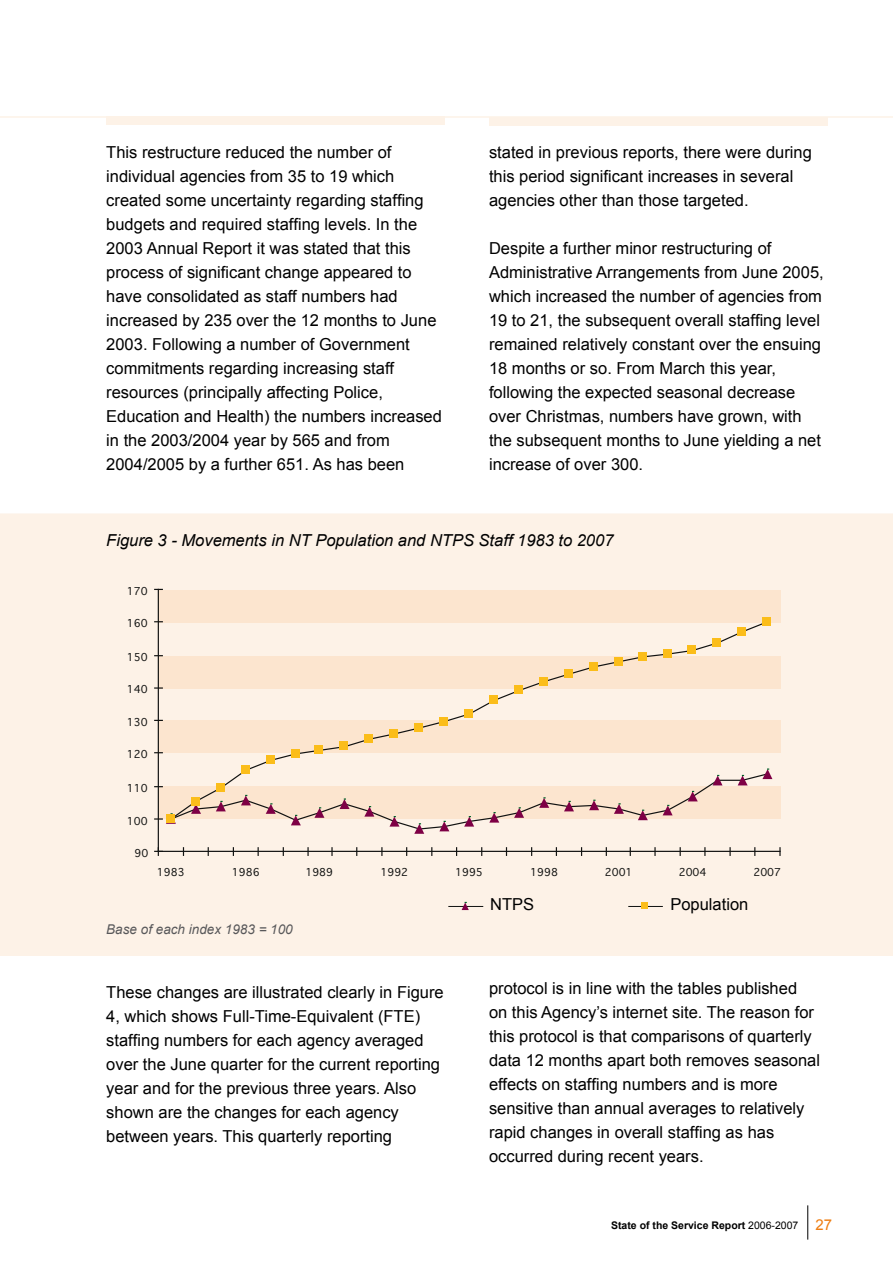
<style>
.page{position:relative;width:893px;height:1263px;background:#fff}
.page>*{position:absolute;margin:0;border:0;box-sizing:border-box;transform-origin:0 0}
.t1{font:16.5px/24px "Arial";color:#000}
.t2{font:italic 16.5px "Arial";color:#000}
.t3{font:italic 13.5px "Arial";color:#58585a}
.t4{font:700 10.5px "Arial";color:#000}
.t5{font:10.35px "Geneva";color:#111211}
.s1{font-weight:400}
.s2{font-weight:400;font-size:15px;color:#ee7d11}
</style>
<div class="page">
<hr style="left:807px;top:1205px;width:1px;height:34px;background:#000">
<div style="left:0;top:513px;width:893px;height:443px;background:#fdf2e7"></div>
<div style="left:158px;top:590px;width:622px;height:32px;background:#fce5cf"></div>
<hr style="left:158px;top:589px;width:1px;height:262px;background:#111211">
<hr style="left:158px;top:851px;width:622px;height:1px;background:#111211">
<svg style="left:155px;top:848px;width:7px;height:7px"></svg>
<svg style="left:307px;top:848px;width:2px;height:7px"></svg>
<svg style="left:331px;top:848px;width:2px;height:7px"></svg>
<svg style="left:654px;top:848px;width:2px;height:7px"></svg>
<svg style="left:729px;top:848px;width:2px;height:7px"></svg>
<svg style="left:779px;top:848px;width:2px;height:7px"></svg>
<svg style="left:155px;top:620px;width:617px;height:214px;background:#f9e7d8"></svg>
<div style="left:166px;top:814px;width:9px;height:9px;background:#fbbd1a"></div>
<div style="left:191px;top:797px;width:9px;height:8px;background:#fbbd1a"></div>
<div style="left:216px;top:783px;width:9px;height:8px;background:#fbbd1a"></div>
<div style="left:241px;top:765px;width:9px;height:9px;background:#fbbd1a"></div>
<div style="left:266px;top:755px;width:8px;height:9px;background:#fbbd1a"></div>
<div style="left:291px;top:749px;width:9px;height:9px;background:#fbbd1a"></div>
<div style="left:314px;top:745px;width:9px;height:9px;background:#fbbd1a"></div>
<div style="left:340px;top:741px;width:8px;height:9px;background:#fbbd1a"></div>
<div style="left:364px;top:734px;width:9px;height:9px;background:#fbbd1a"></div>
<div style="left:389px;top:729px;width:9px;height:9px;background:#fbbd1a"></div>
<div style="left:414px;top:723px;width:9px;height:8px;background:#fbbd1a"></div>
<div style="left:439px;top:717px;width:9px;height:8px;background:#fbbd1a"></div>
<div style="left:464px;top:709px;width:9px;height:9px;background:#fbbd1a"></div>
<div style="left:489px;top:696px;width:9px;height:8px;background:#fbbd1a"></div>
<div style="left:514px;top:686px;width:9px;height:8px;background:#fbbd1a"></div>
<div style="left:539px;top:677px;width:9px;height:9px;background:#fbbd1a"></div>
<div style="left:564px;top:669px;width:9px;height:9px;background:#fbbd1a"></div>
<div style="left:589px;top:662px;width:9px;height:8px;background:#fbbd1a"></div>
<div style="left:614px;top:657px;width:9px;height:9px;background:#fbbd1a"></div>
<div style="left:638px;top:652px;width:8px;height:8px;background:#fbbd1a"></div>
<div style="left:663px;top:649px;width:8px;height:9px;background:#fbbd1a"></div>
<div style="left:688px;top:646px;width:8px;height:8px;background:#fbbd1a"></div>
<div style="left:712px;top:638px;width:9px;height:9px;background:#fbbd1a"></div>
<div style="left:738px;top:627px;width:8px;height:9px;background:#fbbd1a"></div>
<div style="left:762px;top:617px;width:9px;height:9px;background:#fbbd1a"></div>
<hr style="left:449px;top:906px;width:34px;height:1px;background:#111211">
<svg style="left:462px;top:902px;width:7px;height:8px"></svg>
<hr style="left:629px;top:906px;width:33px;height:1px;background:#111211">
<div style="left:641px;top:902px;width:7px;height:7px;background:#fbbd1a"></div>
<hr style="left:0;top:116px;width:893px;height:2px;background:#fdf2e7">
<div style="left:106px;top:116px;width:339px;height:9px;background:#fdf2e7"></div>
<div style="left:489px;top:117px;width:339px;height:9px;background:#fdf2e7"></div>
<p class="t1" style="left:106px;top:140px;width:337px">This restructure reduced the number of individual agencies from 35 to 19 which created some uncertainty regarding staffing budgets and required staffing levels. In the 2003 Annual Report it was stated that this process of significant change appeared to have consolidated as staff numbers had increased by 235 over the 12 months to June 2003. Following a number of Government commitments regarding increasing staff resources (principally affecting Police, Education and Health) the numbers increased in the 2003/2004 year by 565 and from 2004/2005 by a further 651. As has been</p>
<p class="t1" style="left:489px;top:140px;width:324px">stated in previous reports, there were during this period significant increases in several agencies other than those targeted.</p>
<p class="t1" style="left:489px;top:236px;width:336px">Despite a further minor restructuring of Administrative Arrangements from June 2005, which increased the number of agencies from 19 to 21, the subsequent overall staffing level remained relatively constant over the ensuing 18 months or so. From March this year, following the expected seasonal decrease over Christmas, numbers have grown, with the subsequent months to June yielding a net increase of over 300.</p>
<p class="t2" style="left:106px;top:530px;width:509px">Figure 3 - Movements in NT Population and NTPS Staff 1983 to 2007</p>
<p class="t5" style="left:127px;top:585px;width:22px">170</p>
<p class="t5" style="left:127px;top:617px;width:22px">160</p>
<p class="t5" style="left:127px;top:651px;width:22px">150</p>
<p class="t5" style="left:127px;top:683px;width:22px">140</p>
<p class="t5" style="left:127px;top:716px;width:22px">130</p>
<p class="t5" style="left:127px;top:748px;width:22px">120</p>
<p class="t5" style="left:127px;top:782px;width:22px">110</p>
<p class="t5" style="left:127px;top:814px;width:22px">100</p>
<p class="t5" style="left:135px;top:847px;width:15px">90</p>
<p class="t5" style="left:157px;top:865px;width:29px">1983</p>
<p class="t5" style="left:232px;top:865px;width:29px">1986</p>
<p class="t5" style="left:305px;top:865px;width:29px">1989</p>
<p class="t5" style="left:380px;top:865px;width:29px">1992</p>
<p class="t5" style="left:455px;top:865px;width:29px">1995</p>
<p class="t5" style="left:530px;top:865px;width:29px">1998</p>
<p class="t5" style="left:605px;top:865px;width:29px">2001</p>
<p class="t5" style="left:679px;top:865px;width:29px">2004</p>
<p class="t5" style="left:753px;top:865px;width:29px">2007</p>
<p class="t1" style="left:490px;top:893px;width:46px">NTPS</p>
<p class="t1" style="left:670px;top:893px;width:79px">Population</p>
<p class="t3" style="left:106px;top:921px;width:188px">Base of each index 1983 = 100</p>
<p class="t1" style="left:106px;top:980px;width:339px">These changes are illustrated clearly in Figure 4, which shows Full-Time-Equivalent (FTE) staffing numbers for each agency averaged over the June quarter for the current reporting year and for the previous three years. Also shown are the changes for each agency between years. This quarterly reporting</p>
<p class="t1" style="left:489px;top:977px;width:333px">protocol is in line with the tables published<br>on this Agency’s internet site. The reason for this protocol is that comparisons of quarterly data 12 months apart both removes seasonal effects on staffing numbers and is more sensitive than annual averages to relatively rapid changes in overall staffing as has occurred during recent years.</p>
<p class="t4" style="left:611px;top:1218px;width:222px">State of the Service Report <span class="s1">2006-2007</span> <span class="s2">27</span></p>
</div>
